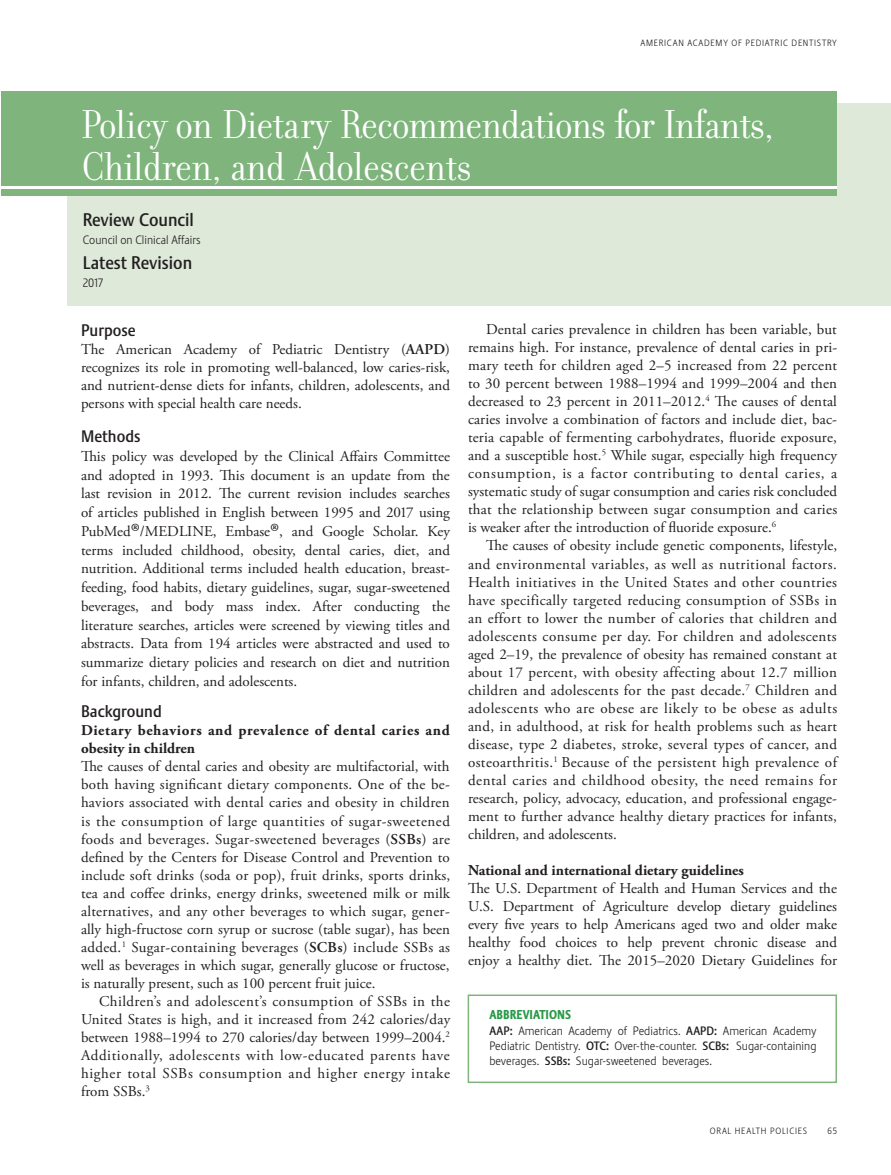
<style>
.page{position:relative;width:891px;height:1175px;background:#fff}
.page>*{position:absolute;margin:0;border:0;box-sizing:border-box;transform-origin:0 0}
.section_title{font:43.5px/42px "Filosofia Grand";letter-spacing:-.02em;color:#fff}
.headline{font:500 18px "Stalemate LF";color:#231f20}
.sub_head{font:500 16.5px "Stalemate LF";color:#231f20}
.Body_Text_Indented{font:15px/18px "Adobe Garamond Pro";color:#231f20;text-align:justify}
.Body_Text_FIRST{font:15px/18px "Adobe Garamond Pro";color:#231f20;text-align:justify}
.body_copy{font:15px/18px "Adobe Garamond Pro";color:#231f20;text-align:justify}
.Body_Text_FIRST-2{font:700 15px/18px "Adobe Garamond Pro";letter-spacing:.045em;color:#231f20}
.Body_Text_FIRST-3{font:700 15px "Adobe Garamond Pro";color:#231f20}
.foot_notes{font:800 12.75px "Stalemate LF";color:#289a47;scale:.94 1}
.foot_notes-2{font:300 12px/15px "Stalemate LF";color:#231f20;text-align:justify}
.author{font:300 12px "Stalemate LF";color:#231f20}
.headline-2{font:300 12px "Stalemate LF";color:#231f20}
.t1{font:300 9px "Stalemate LF";letter-spacing:.08em;color:#231f20}
.s1{font-weight:600}
.s2{font-size:28.5px}
.s3{font-weight:500}
</style>
<div class="page">
<div style="left:68px;top:103px;width:823px;height:202px;background:#dee9da"></div>
<div style="left:1px;top:91px;width:836px;height:104px;background:#7fb57c"></div>
<hr style="left:1px;top:187px;width:836px;height:2px;background:#fff">
<div style="left:468px;top:994px;width:369px;height:89px;border:2px solid #7fb57c"></div>
<p class="t1" style="left:640px;top:38px;width:198px">AMERICAN ACADEMY OF PEDIATRIC DENTISTRY</p>
<p class="section_title" style="left:82px;top:104px;width:694px">Policy on Dietary Recommendations for Infants,<br>Children, and Adolescents</p>
<p class="headline" style="left:83px;top:209px;width:113px">Review Council</p>
<p class="author" style="left:83px;top:233px;width:120px">Council on Clinical Affairs</p>
<p class="headline" style="left:83px;top:252px;width:111px">Latest Revision</p>
<p class="headline-2" style="left:83px;top:276px;width:22px">2017</p>
<p class="sub_head" style="left:81px;top:320px;width:56px">Purpose</p>
<p class="body_copy" style="left:81px;top:341px;width:371px">The American Academy of Pediatric Dentistry (<span class="s1">AAPD</span>) recognizes its role in promoting well-balanced, low caries-risk, and nutrient-dense diets for infants, children, adolescents, and persons with special health care needs.</p>
<p class="sub_head" style="left:81px;top:426px;width:61px">Methods</p>
<p class="Body_Text_Indented" style="left:81px;top:447px;width:371px;line-height:18.8px">This policy was developed by the Clinical Affairs Committee and adopted in 1993. This document is an update from the last revision in 2012. The current revision includes searches of articles published in English between 1995 and 2017 using PubMed<span class="s2">®</span>/MEDLINE, Embase<span class="s2">®</span>, and Google Scholar. Key terms included childhood, obesity, dental caries, diet, and nutrition. Additional terms included health education, breast&shy;feeding, food habits, dietary guidelines, sugar, sugar-sweetened beverages, and body mass index. After conducting the literature searches, articles were screened by viewing titles and abstracts. Data from 194 articles were abstracted and used to summarize dietary policies and research on diet and nutrition for infants, children, and adolescents.</p>
<p class="sub_head" style="left:81px;top:701px;width:82px">Background</p>
<p class="Body_Text_FIRST-2" style="left:81px;top:722px;width:370px">Dietary behaviors and prevalence of dental caries and obesity in children</p>
<p class="Body_Text_FIRST" style="left:81px;top:758px;width:371px">The causes of dental caries and obesity are multifactorial, with both having significant dietary components. One of the be&shy;haviors associated with dental caries and obesity in children is the consumption of large quantities of sugar-sweetened foods and beverages. Sugar-sweetened beverages (<span class="s1">SSBs</span>) are defined by the Centers for Disease Control and Prevention to include soft drinks (soda or pop), fruit drinks, sports drinks, tea and coffee drinks, energy drinks, sweetened milk or milk alternatives, and any other beverages to which sugar, gener&shy;ally high-fructose corn syrup or sucrose (table sugar), has been added.<sup>1</sup> Sugar-containing beverages (<span class="s1">SCBs</span>) include SSBs as well as beverages in which sugar, generally glucose or fructose, is naturally present, such as 100 percent fruit juice.</p>
<p class="Body_Text_Indented" style="left:81px;top:992px;width:371px;text-indent:18px">Children’s and adolescent’s consumption of SSBs in the United States is high, and it increased from 242 calories/day between 1988–1994 to 270 calories/day between 1999–2004.<sup>2<br></sup>Additionally, adolescents with low-educated parents have higher total SSBs consumption and higher energy intake from SSBs.<sup>3</sup></p>
<p class="Body_Text_Indented" style="left:468px;top:321px;width:371px;text-indent:18px">Dental caries prevalence in children has been variable, but remains high. For instance, prevalence of dental caries in pri&shy;mary teeth for children aged 2–5 increased from 22 percent to 30 percent between 1988–1994 and 1999–2004 and then decreased to 23 percent in 2011–2012.<sup>4</sup> The causes of dental caries involve a combination of factors and include diet, bac&shy;teria capable of fermenting carbohydrates, fluoride exposure, and a susceptible host.<sup>5</sup> While sugar, especially high frequency consumption, is a factor contributing to dental caries, a systematic study of sugar consumption and caries risk concluded that the relationship between sugar consumption and caries is weaker after the introduction of fluoride exposure.<sup>6</sup></p>
<p class="Body_Text_Indented" style="left:468px;top:537px;width:371px;text-indent:18px">The causes of obesity include genetic components, lifestyle, and environmental variables, as well as nutritional factors.<br>Health initiatives in the United States and other countries have specifically targeted reducing consumption of SSBs in an effort to lower the number of calories that children and adolescents consume per day. For children and adolescents aged 2–19, the prevalence of obesity has remained constant at about 17 percent, with obesity affecting about 12.7 million children and adolescents for the past decade.<sup>7</sup> Children and adolescents who are obese are likely to be obese as adults and, in adulthood, at risk for health problems such as heart disease, type 2 diabetes, stroke, several types of cancer, and osteoarthritis.<sup>1</sup> Because of the persistent high prevalence of dental caries and childhood obesity, the need remains for research, policy, advocacy, education, and professional engage&shy;ment to further advance healthy dietary practices for infants, children, and adolescents.</p>
<p class="Body_Text_FIRST-3" style="left:468px;top:861px;width:277px">National and international dietary guidelines</p>
<p class="Body_Text_Indented" style="left:468px;top:879px;width:371px">The U.S. Department of Health and Human Services and the U.S. Department of Agriculture develop dietary guidelines every five years to help Americans aged two and older make healthy food choices to help prevent chronic disease and enjoy a healthy diet. The 2015–2020 Dietary Guidelines for</p>
<p class="foot_notes" style="left:489px;top:1007px;width:88px">ABBREVIATIONS</p>
<p class="foot_notes-2" style="left:489px;top:1023px;width:329px"><span class="s3">AAP:</span> American Academy of Pediatrics. <span class="s3">AAPD:</span> American Academy Pediatric Dentistry. <span class="s3">OTC:</span> Over-the-counter. <span class="s3">SCBs:</span> Sugar-containing beverages. <span class="s3">SSBs:</span> Sugar-sweetened beverages.</p>
<p class="t1" style="left:710px;top:1125px;width:99px">ORAL HEALTH POLICIES</p>
<p class="t1" style="left:827px;top:1125px;width:11px">65</p>
</div>
